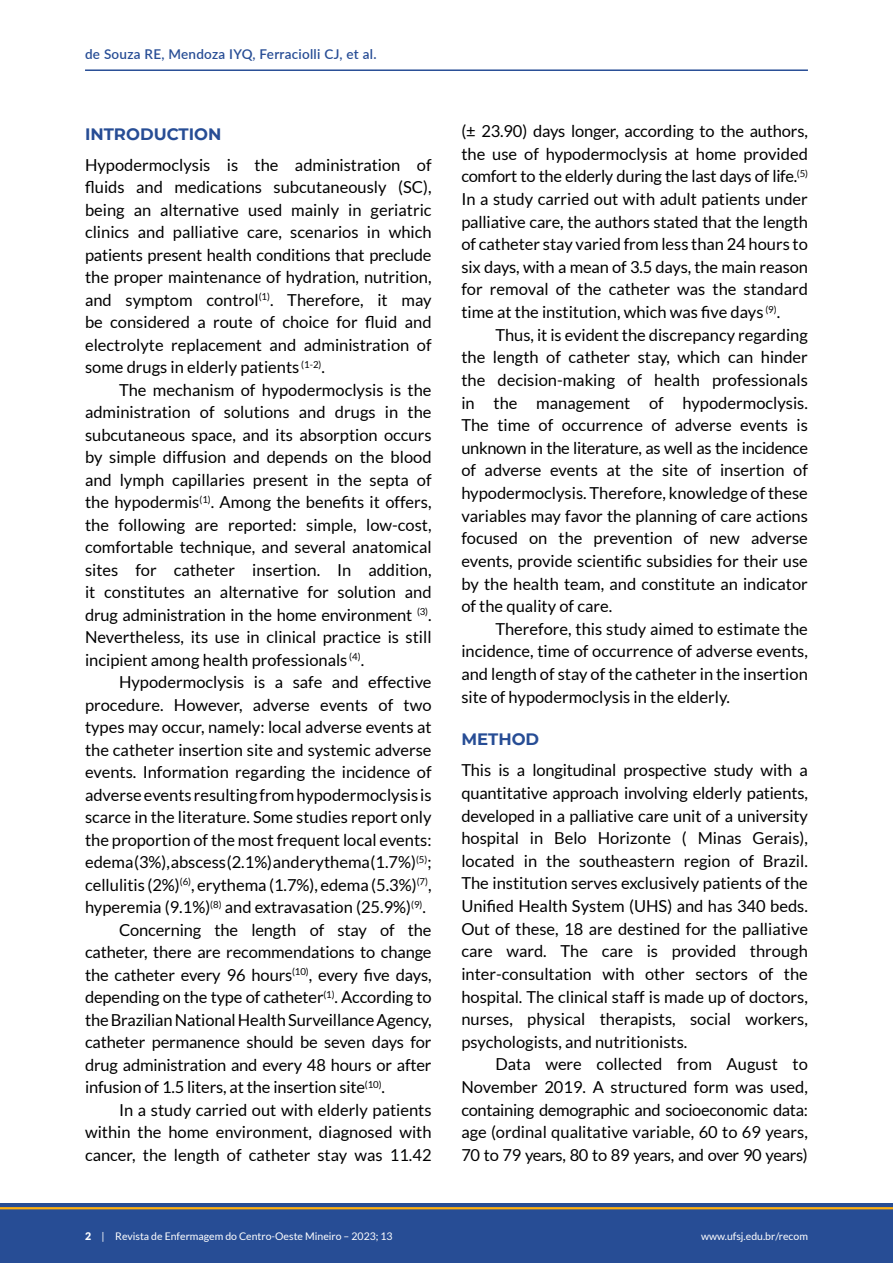
<style>
.page{position:relative;width:893px;height:1263px;background:#fff}
.page>*{position:absolute;margin:0;border:0;box-sizing:border-box;transform-origin:0 0}
.t1{font:16.5px/22.6px "Lato";color:#000;text-align:justify}
.t2{font:700 16.5px "Montserrat";color:#274d95}
.t3{font:600 13.5px "Lato";letter-spacing:.02em;color:#274d95}
.t4{font:10.5px "Lato";color:#fff}
.s1{font-weight:900}
</style>
<div class="page">
<div style="left:0;top:1203px;width:893px;height:60px;background:#274d95"></div>
<hr style="left:0;top:1207px;width:893px;height:2px;background:#ffb011">
<hr style="left:85px;top:69px;width:723px;height:2px;background:#274d95">
<p class="t3" style="left:85px;top:44px;width:293px">de Souza RE, Mendoza IYQ, Ferraciolli CJ, et al.</p>
<p class="t2" style="left:85px;top:122px;width:138px">INTRODUCTION</p>
<p class="t1" style="left:85px;top:153px;width:348px">Hypodermoclysis is the administration of fluids and medications subcutaneously (SC), being an alternative used mainly in geriatric clinics and palliative care, scenarios in which patients present health conditions that preclude the proper maintenance of hydration, nutrition, and symptom control<sup>(1)</sup>. Therefore, it may be considered a route of choice for fluid and electrolyte replacement and administration of some drugs in elderly patients <sup>(1-2)</sup>.</p>
<p class="t1" style="left:85px;top:378px;width:348px;text-indent:34px">The mechanism of hypodermoclysis is the administration of solutions and drugs in the subcutaneous space, and its absorption occurs by simple diffusion and depends on the blood and lymph capillaries present in the septa of the hypodermis<sup>(1)</sup>. Among the benefits it offers, the following are reported: simple, low-cost, comfortable technique, and several anatomical sites for catheter insertion. In addition, it constitutes an alternative for solution and drug administration in the home environment <sup>(3)</sup>.<br>Nevertheless, its use in clinical practice is still incipient among health professionals <sup>(4)</sup>.</p>
<p class="t1" style="left:119px;top:671px;width:314px">Hypodermoclysis is a safe and effective</p>
<p class="t1" style="left:85px;top:693px;width:348px">procedure. However, adverse events of two</p>
<p class="t1" style="left:85px;top:716px;width:348px">types may occur, namely: local adverse events at</p>
<p class="t1" style="left:85px;top:738px;width:348px">the catheter insertion site and systemic adverse</p>
<p class="t1" style="left:85px;top:761px;width:348px">events. Information regarding the incidence of</p>
<p class="t1" style="left:85px;top:783px;width:348px">adverse events resulting from hypodermoclysis is</p>
<p class="t1" style="left:85px;top:806px;width:348px">scarce in the literature. Some studies report only</p>
<p class="t1" style="left:85px;top:828px;width:348px">the proportion of the most frequent local events:</p>
<p class="t1" style="left:85px;top:851px;width:348px">edema (3%), abscess (2.1%) and erythema (1.7%)<sup>(5)</sup>;</p>
<p class="t1" style="left:85px;top:873px;width:348px">cellulitis (2%)<sup>(6)</sup>, erythema (1.7%), edema (5.3%)<sup>(7)</sup>,</p>
<p class="t1" style="left:85px;top:896px;width:342px">hyperemia (9.1%)<sup>(8)</sup> and extravasation (25.9%)<sup>(9)</sup>.</p>
<p class="t1" style="left:119px;top:918px;width:314px">Concerning the length of stay of the</p>
<p class="t1" style="left:85px;top:941px;width:348px">catheter, there are recommendations to change</p>
<p class="t1" style="left:85px;top:963px;width:348px">the catheter every 96 hours<sup>(10)</sup>, every five days,</p>
<p class="t1" style="left:85px;top:986px;width:348px">depending on the type of catheter<sup>(1)</sup>. According to</p>
<p class="t1" style="left:85px;top:1008px;width:348px">the Brazilian National Health Surveillance Agency,</p>
<p class="t1" style="left:85px;top:1031px;width:348px">catheter permanence should be seven days for</p>
<p class="t1" style="left:85px;top:1053px;width:348px">drug administration and every 48 hours or after</p>
<p class="t1" style="left:85px;top:1076px;width:301px">infusion of 1.5 liters, at the insertion site<sup>(10)</sup>.</p>
<p class="t1" style="left:119px;top:1098px;width:314px">In a study carried out with elderly patients</p>
<p class="t1" style="left:85px;top:1121px;width:348px">within the home environment, diagnosed with</p>
<p class="t1" style="left:85px;top:1143px;width:348px">cancer, the length of catheter stay was 11.42</p>
<p class="t1" style="left:461px;top:120px;width:348px">(± 23.90) days longer, according to the authors, the use of hypodermoclysis at home provided comfort to the elderly during the last days of life.<sup>(5)<br></sup>In a study carried out with adult patients under palliative care, the authors stated that the length of catheter stay varied from less than 24 hours to six days, with a mean of 3.5 days, the main reason for removal of the catheter was the standard time at the institution, which was five days <sup>(9)</sup>.</p>
<p class="t1" style="left:461px;top:323px;width:348px;text-indent:34px">Thus, it is evident the discrepancy regarding the length of catheter stay, which can hinder the decision-making of health professionals in the management of hypodermoclysis.<br>The time of occurrence of adverse events is unknown in the literature, as well as the incidence of adverse events at the site of insertion of hypodermoclysis. Therefore, knowledge of these variables may favor the planning of care actions focused on the prevention of new adverse events, provide scientific subsidies for their use by the health team, and constitute an indicator of the quality of care.</p>
<p class="t1" style="left:461px;top:617px;width:348px;text-indent:34px">Therefore, this study aimed to estimate the incidence, time of occurrence of adverse events, and length of stay of the catheter in the insertion site of hypodermoclysis in the elderly.</p>
<p class="t2" style="left:461px;top:727px;width:79px">METHOD</p>
<p class="t1" style="left:461px;top:759px;width:348px">This is a longitudinal prospective study with a quantitative approach involving elderly patients, developed in a palliative care unit of a university hospital in Belo Horizonte ( Minas Gerais), located in the southeastern region of Brazil.<br>The institution serves exclusively patients of the Unified Health System (UHS) and has 340 beds.<br>Out of these, 18 are destined for the palliative care ward. The care is provided through inter-consultation with other sectors of the hospital. The clinical staff is made up of doctors, nurses, physical therapists, social workers, psychologists, and nutritionists.</p>
<p class="t1" style="left:461px;top:1053px;width:348px;text-indent:34px">Data were collected from August to November 2019. A structured form was used, containing demographic and socioeconomic data: age (ordinal qualitative variable, 60 to 69 years, 70 to 79 years, 80 to 89 years, and over 90 years)</p>
<p class="t4" style="left:85px;top:1230px;width:309px"><span class="s1">2</span> | Revista de Enfermagem do Centro-Oeste Mineiro – 2023; 13</p>
<p class="t4" style="left:701px;top:1230px;width:108px">www.ufsj.edu.br/recom</p>
</div>
